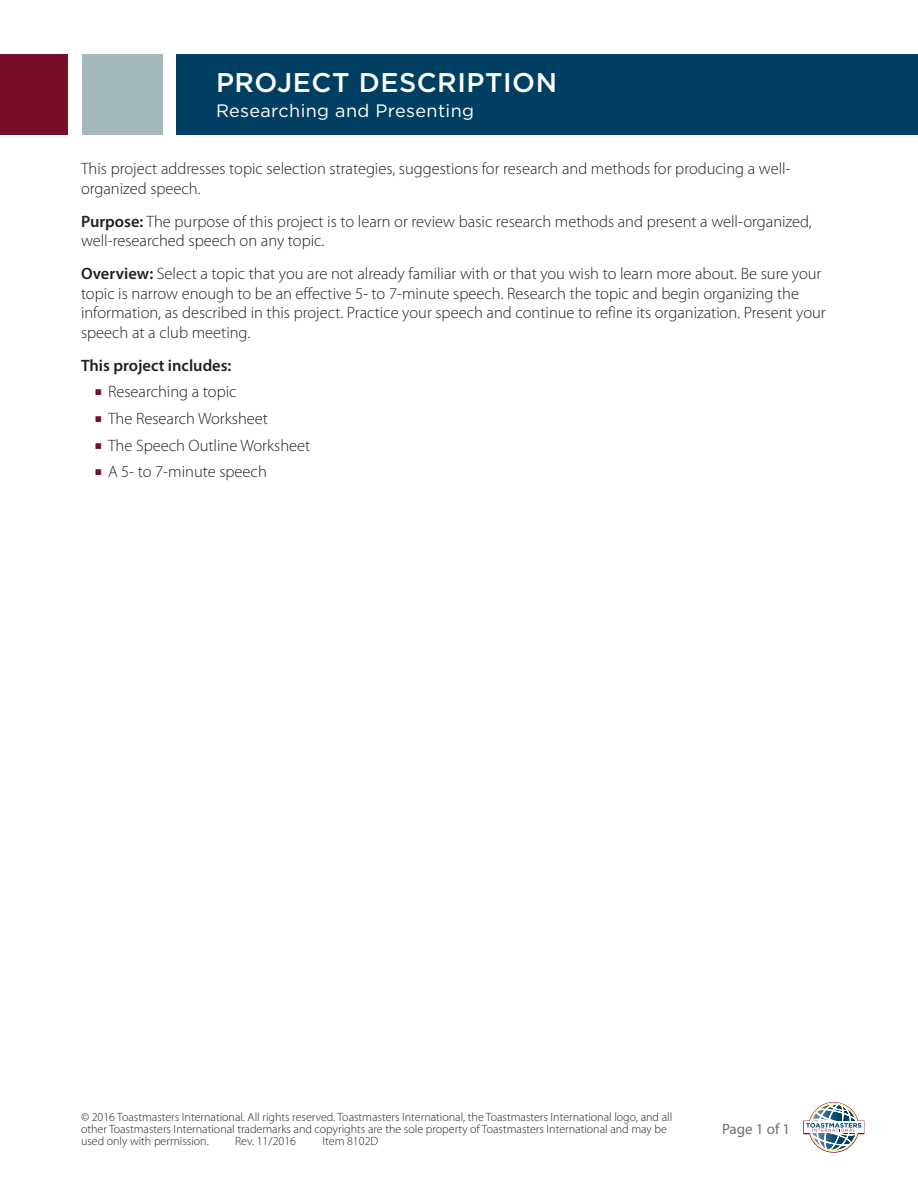
<style>
.page{position:relative;width:918px;height:1188px;background:#fff}
.page>*{position:absolute;margin:0;border:0;box-sizing:border-box;transform-origin:0 0}
.Form_Header{font:500 27px "Gotham";letter-spacing:.02em;color:#fff}
.Form_Subheader{font:18px "Gotham";letter-spacing:.02em;color:#fff}
.Body{font:300 16.5px/19.5px "Myriad Pro";color:#231f20}
.Body-2{font:600 16.5px "Myriad Pro";color:#231f20}
.t1{font:15px "Myriad Pro";color:#6c6d70}
.t2{font:300 12px/12px "Myriad Pro";color:#231f20}
.s1{font-weight:600}
.s2{font-family:"Minion Pro";font-weight:700;font-stretch:condensed;font-size:19.5px;color:#770e28}
</style>
<div class="page">
<svg style="left:803px;top:1102px;width:61px;height:51px"></svg>
<div style="left:82px;top:54px;width:81px;height:81px;background:#a4b7ba"></div>
<div style="left:176px;top:54px;width:742px;height:81px;background:#003f61"></div>
<div style="left:0;top:54px;width:68px;height:81px;background:#770e28"></div>
<p class="Form_Header" style="left:216px;top:65px;width:343px">PROJECT DESCRIPTION</p>
<p class="Form_Subheader" style="left:216px;top:99px;width:260px">Researching and Presenting</p>
<p class="Body" style="left:81px;top:159px;width:711px">This project addresses topic selection strategies, suggestions for research and methods for producing a well&shy;organized speech.</p>
<p class="Body" style="left:81px;top:212px;width:732px"><span class="s1">Purpose:</span> The purpose of this project is to learn or review basic research methods and present a well-organized, well-researched speech on any topic.</p>
<p class="Body" style="left:81px;top:264px;width:746px"><span class="s1">Overview:</span> Select a topic that you are not already familiar with or that you wish to learn more about. Be sure your topic is narrow enough to be an effective 5- to 7-minute speech. Research the topic and begin organizing the information, as described in this project. Practice your speech and continue to refine its organization. Present your speech at a club meeting.</p>
<p class="Body-2" style="left:81px;top:355px;width:152px">This project includes:</p>
<p class="Body" style="left:94px;top:382px;width:144px"><span class="s2">■</span> Researching a topic</p>
<p class="Body" style="left:94px;top:409px;width:175px"><span class="s2">■</span> The Research Worksheet</p>
<p class="Body" style="left:94px;top:436px;width:217px"><span class="s2">■</span> The Speech Outline Worksheet</p>
<p class="Body" style="left:94px;top:462px;width:174px"><span class="s2">■</span> A 5- to 7-minute speech</p>
<p class="t2" style="left:81px;top:1111px;width:593px">© 2016 Toastmasters International. All rights reserved. Toastmasters International, the Toastmasters International logo, and all other Toastmasters International trademarks and copyrights are the sole property of Toastmasters International and may be used only with permission.</p>
<p class="t2" style="left:235px;top:1135px;width:63px">Rev. 11/2016</p>
<p class="t2" style="left:322px;top:1135px;width:57px">Item 8102D</p>
<p class="t1" style="left:722px;top:1120px;width:70px">Page 1 of 1</p>
</div>
